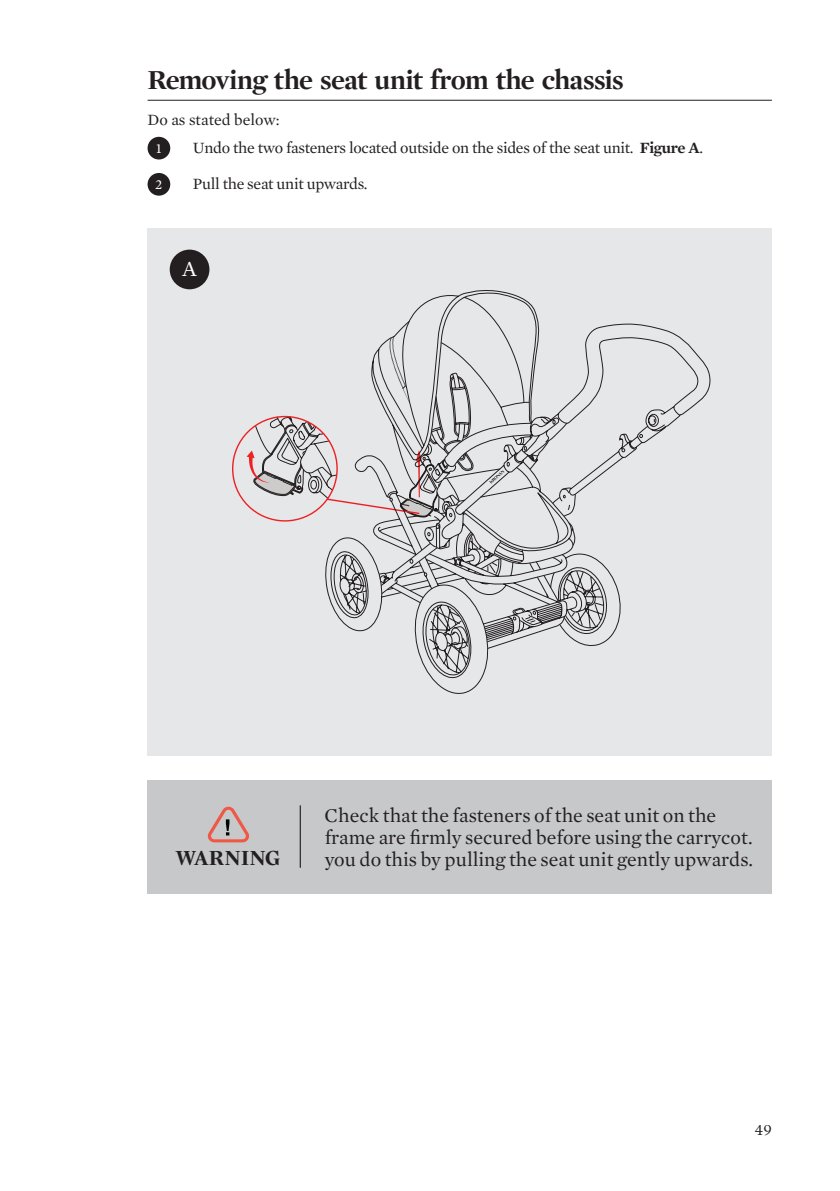
<style>
.page{position:relative;width:840px;height:1191px;background:#fff}
.page>*{position:absolute;margin:0;border:0;box-sizing:border-box;transform-origin:0 0}
.t1{font:700 28px "Mercury Display";letter-spacing:-.02em;color:#231f20}
.t2{font:700 22px "Mercury Display";letter-spacing:-.005em;color:#231f20}
.t3{font:22px "Mercury Text G1 Roman";color:#fff}
.t4{font:20px/22px "Mercury Text G1 Roman";color:#231f20}
.t5{font:16px/28px "Mercury Text G1 Roman";letter-spacing:-.02em;color:#231f20}
.t6{font:14px "Mercury Text G1 Roman";color:#fff}
.s1{font-family:"Mercury Text G1";font-weight:600}
</style>
<div class="page">
<div style="left:147px;top:228px;width:624px;height:527px;background:#e6e7e9"></div>
<div style="left:170px;top:250px;width:39px;height:39px;background:#231f20;border-radius:50%"></div>
<svg style="left:417px;top:324px;width:293px;height:370px"></svg>
<svg style="left:409px;top:290px;width:130px;height:31px"></svg>
<svg style="left:246px;top:321px;width:344px;height:328px"></svg>
<hr style="left:147px;top:100px;width:624px;height:1px;background:#231f20">
<div style="left:147px;top:137px;width:23px;height:22px;background:#231f20;border-radius:50%"></div>
<div style="left:147px;top:173px;width:23px;height:23px;background:#231f20;border-radius:50%"></div>
<div style="left:147px;top:780px;width:624px;height:113px;background:#c7c8ca"></div>
<svg style="left:207px;top:806px;width:42px;height:36px"></svg>
<hr style="left:300px;top:805px;width:1px;height:62px;background:#040503">
<h1 class="t1" style="left:147px;top:63px;width:477px">Removing the seat unit from the chassis</h1>
<p class="t5" style="left:193px;top:105px;width:511px;text-indent:-45px">Do as stated below:<br>Undo the two fasteners located outside on the sides of the seat unit. <span class="s1">Figure A</span>.</p>
<p class="t5" style="left:193px;top:169px;width:176px">Pull the seat unit upwards.</p>
<p class="t6" style="left:156px;top:140px;width:7px">1</p>
<p class="t6" style="left:155px;top:176px;width:9px">2</p>
<p class="t3" style="left:182px;top:255px;width:16px">A</p>
<p class="t2" style="left:175px;top:844px;width:106px">WARNING</p>
<p class="t4" style="left:324px;top:804px;width:429px">Check that the fasteners of the seat unit on the frame are firmly secured before using the carrycot. you do this by pulling the seat unit gently upwards.</p>
<p class="t5" style="left:754px;top:1115px;width:19px">49</p>
</div>
